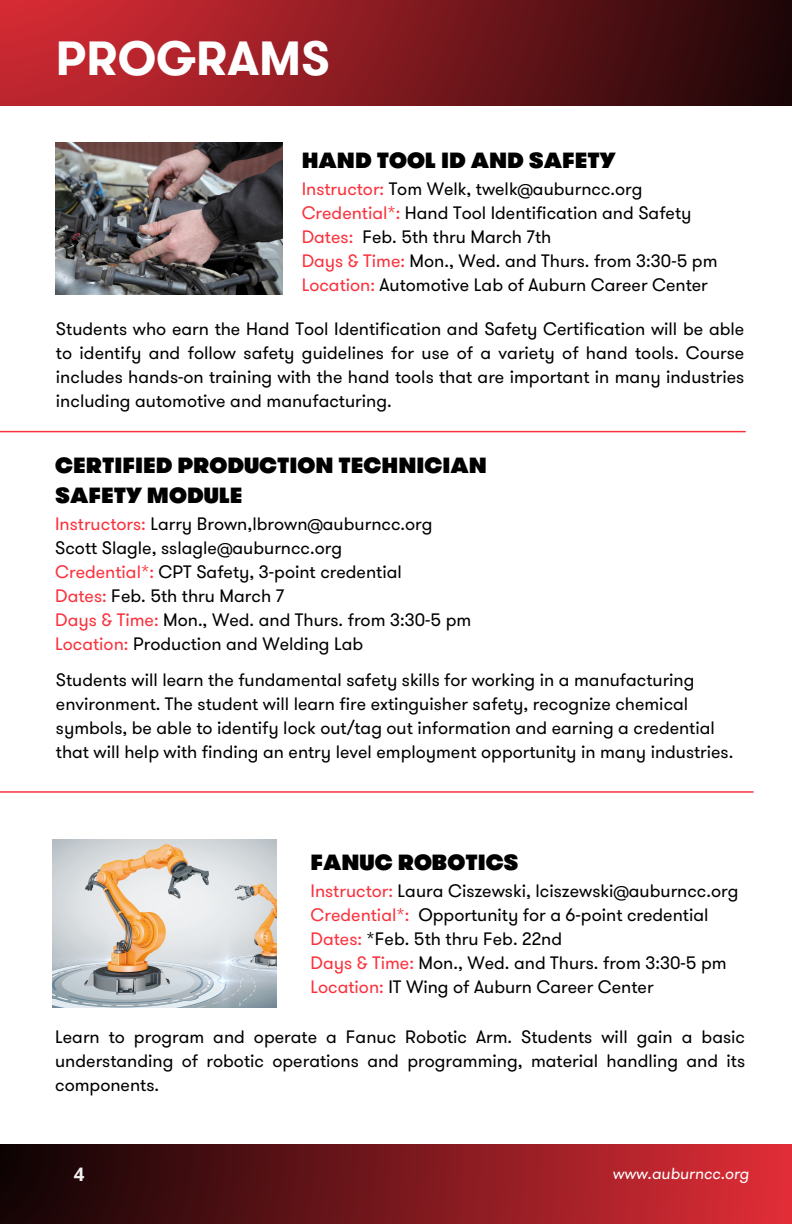
<style>
.page{position:relative;width:792px;height:1224px;background:#fff}
.page>*{position:absolute;margin:0;border:0;box-sizing:border-box;transform-origin:0 0}
.t1{font:700 47.8px "GT Walsheim";color:#fff}
.t2{font:800 22px/30px "GT Walsheim";color:#000}
.t3{font:700 18.6px "Open Sans";color:#f1f1f1}
.t4{font:18px/24px "GT Walsheim";color:#000;text-align:justify}
.t5{font:italic 16px "GT Walsheim";color:#fff}
.s1{color:#fa323d}
</style>
<div class="page">
<hr style="left:0;top:431px;width:745px;height:1px;background:#fa323d">
<img style="left:56px;top:143px;width:226px;height:151px">
<div style="left:0;top:1145px;width:792px;height:79px;background:linear-gradient(to right,#0d0303,#e12d37)"></div>
<hr style="left:0;top:791px;width:753px;height:2px;background:#fa323d">
<svg style="left:0;top:0;width:792px;height:105px;background:#7c181e"></svg>
<img style="left:53px;top:839px;width:223px;height:168px">
<p class="t1" style="left:56px;top:39px;width:276px">PROGRAMS</p>
<p class="t2" style="left:302px;top:148px;width:315px">HAND TOOL ID AND SAFETY</p>
<p class="t4" style="left:302px;top:179px;width:342px"><span class="s1">Instructor:</span> Tom Welk, twelk@auburncc.org</p>
<p class="t4" style="left:302px;top:203px;width:391px"><span class="s1">Credential*:</span> Hand Tool Identification and Safety</p>
<p class="t4" style="left:302px;top:226px;width:251px"><span class="s1">Dates:</span> Feb. 5th thru March 7th</p>
<p class="t4" style="left:302px;top:250px;width:417px"><span class="s1">Days &amp; Time:</span> Mon., Wed. and Thurs. from 3:30-5 pm</p>
<p class="t4" style="left:302px;top:274px;width:408px"><span class="s1">Location:</span> Automotive Lab of Auburn Career Center</p>
<p class="t4" style="left:56px;top:319px;width:690px">Students who earn the Hand Tool Identification and Safety Certification will be able to identify and follow safety guidelines for use of a variety of hand tools. Course includes hands-on training with the hand tools that are important in many industries including automotive and manufacturing.</p>
<p class="t2" style="left:55px;top:452px;width:433px">CERTIFIED PRODUCTION TECHNICIAN<br>SAFETY MODULE</p>
<p class="t4" style="left:55px;top:513px;width:379px"><span class="s1">Instructors:</span> Larry Brown,lbrown@auburncc.org</p>
<p class="t4" style="left:55px;top:537px;width:288px">Scott Slagle, sslagle@auburncc.org</p>
<p class="t4" style="left:55px;top:561px;width:348px"><span class="s1">Credential*:</span> CPT Safety, 3-point credential</p>
<p class="t4" style="left:55px;top:585px;width:230px"><span class="s1">Dates:</span> Feb. 5th thru March 7</p>
<p class="t4" style="left:55px;top:609px;width:418px"><span class="s1">Days &amp; Time:</span> Mon., Wed. and Thurs. from 3:30-5 pm</p>
<p class="t4" style="left:55px;top:633px;width:310px"><span class="s1">Location:</span> Production and Welding Lab</p>
<p class="t4" style="left:56px;top:670px;width:679px;text-align:left">Students will learn the fundamental safety skills for working in a manufacturing environment. The student will learn fire extinguisher safety, recognize chemical symbols, be able to identify lock out/tag out information and earning a credential that will help with finding an entry level employment opportunity in many industries.</p>
<p class="t2" style="left:311px;top:850px;width:210px">FANUC ROBOTICS</p>
<p class="t4" style="left:311px;top:881px;width:429px"><span class="s1">Instructor:</span> Laura Ciszewski, lciszewski@auburncc.org</p>
<p class="t4" style="left:311px;top:905px;width:400px"><span class="s1">Credential*:</span> Opportunity for a 6-point credential</p>
<p class="t4" style="left:311px;top:929px;width:253px"><span class="s1">Dates:</span> *Feb. 5th thru Feb. 22nd</p>
<p class="t4" style="left:311px;top:953px;width:418px"><span class="s1">Days &amp; Time:</span> Mon., Wed. and Thurs. from 3:30-5 pm</p>
<p class="t4" style="left:311px;top:977px;width:345px"><span class="s1">Location:</span> IT Wing of Auburn Career Center</p>
<p class="t4" style="left:55px;top:1027px;width:691px">Learn to program and operate a Fanuc Robotic Arm. Students will gain a basic understanding of robotic operations and programming, material handling and its components.</p>
<p class="t3" style="left:74px;top:1161px;width:12px">4</p>
<p class="t5" style="left:612px;top:1167px;width:138px">www.auburncc.org</p>
</div>
